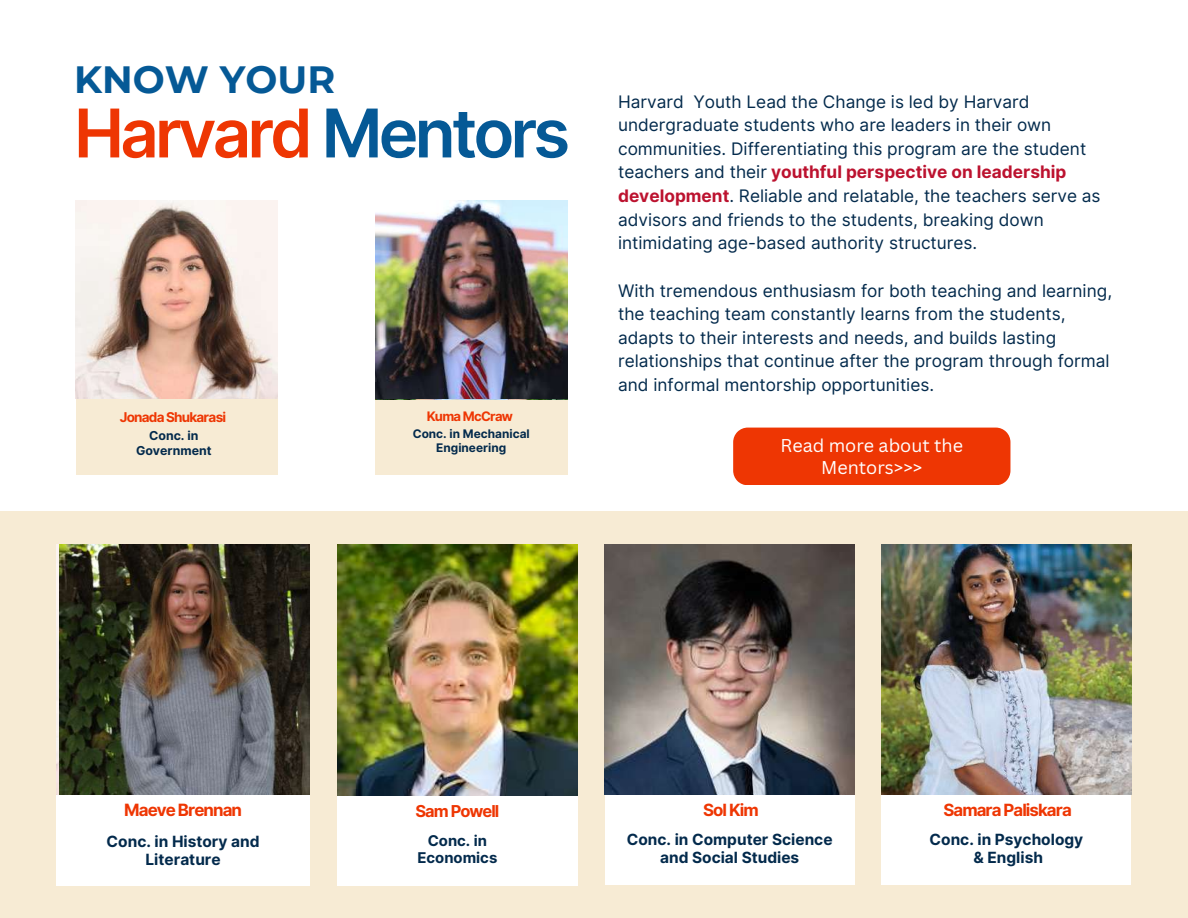
<style>
.page{position:relative;width:1188px;height:918px;background:#fff}
.page>*{position:absolute;margin:0;border:0;box-sizing:border-box;transform-origin:0 0}
.t1{font:600 67.2px "Inter";letter-spacing:-.055em;color:#ee3603}
.t2{font:700 37.95px "Montserrat";color:#055996}
.t3{font:18px/21.3px "Canva Sans";color:#fff;text-align:center}
.t4{font:17.25px/23.7px "Inter";color:#032a4c}
.t5{font:700 16.95px "Inter";letter-spacing:-.055em;color:#ee3603}
.t6{font:700 16.8px "Inter";letter-spacing:-.055em;color:#ee3603}
.t7{font:700 16.35px "Inter";letter-spacing:-.055em;color:#ee3603}
.t8{font:700 15.45px/18px "Inter";color:#032a4c;text-align:center}
.t9{font:700 14.85px/17.4px "Inter";color:#032a4c;text-align:center}
.t10{font:700 13.5px "Inter";letter-spacing:-.055em;color:#ee3603}
.t11{font:700 13.05px "Inter";letter-spacing:-.055em;color:#ee3603}
.t12{font:700 12.3px/14.4px "Inter";color:#032a4c;text-align:center}
.t13{font:700 11.85px/13.8px "Inter";color:#032a4c;text-align:center}
.s1{color:#055996}
.s2{font-weight:700;color:#bc122f}
</style>
<div class="page">
<div style="left:0;top:512px;width:1188px;height:406px;background:#f7ebd4"></div>
<div style="left:733px;top:428px;width:277px;height:57px;background:#ee3603"></div>
<div style="left:375px;top:243px;width:192px;height:232px;background:#f7ebd4"></div>
<img style="left:375px;top:203px;width:193px;height:197px">
<div style="left:76px;top:398px;width:202px;height:77px;background:#f7ebd4"></div>
<img style="left:76px;top:201px;width:201px;height:198px">
<div style="left:57px;top:791px;width:253px;height:94px;background:#fff"></div>
<img style="left:59px;top:544px;width:251px;height:250px">
<div style="left:337px;top:597px;width:241px;height:289px;background:#fff"></div>
<img style="left:337px;top:544px;width:241px;height:251px">
<div style="left:605px;top:599px;width:250px;height:286px;background:#fff"></div>
<img style="left:605px;top:544px;width:250px;height:250px">
<div style="left:882px;top:599px;width:249px;height:286px;background:#fff"></div>
<img style="left:882px;top:544px;width:249px;height:250px">
<h2 class="t2" style="left:74px;top:57px;width:263px">KNOW YOUR</h2>
<h1 class="t1" style="left:74px;top:92px;width:498px">Harvard <span class="s1">Mentors</span></h1>
<p class="t10" style="left:120px;top:409px;width:108px">Jonada Shukarasi</p>
<p class="t12" style="left:136px;top:429px;width:77px">Conc. in<br>Government</p>
<p class="t11" style="left:427px;top:409px;width:88px">Kuma McCraw</p>
<p class="t13" style="left:413px;top:427px;width:119px">Conc. in Mechanical<br>Engineering</p>
<p class="t4" style="left:618px;top:90px;width:484px">Harvard Youth Lead the Change is led by Harvard undergraduate students who are leaders in their own communities. Differentiating this program are the student teachers and their <span class="s2">youthful perspective on leadership development</span>. Reliable and relatable, the teachers serve as advisors and friends to the students, breaking down intimidating age-based authority structures.</p>
<p class="t4" style="left:618px;top:279px;width:496px">With tremendous enthusiasm for both teaching and learning, the teaching team constantly learns from the students, adapts to their interests and needs, and builds lasting relationships that continue after the program through formal and informal mentorship opportunities.</p>
<p class="t3" style="left:781px;top:435px;width:184px">Read more about the<br>Mentors&gt;&gt;&gt;</p>
<p class="t5" style="left:124px;top:800px;width:119px">Maeve Brennan</p>
<p class="t8" style="left:107px;top:832px;width:155px">Conc. in History and<br>Literature</p>
<p class="t7" style="left:415px;top:801px;width:86px">Sam Powell</p>
<p class="t9" style="left:417px;top:832px;width:81px">Conc. in<br>Economics</p>
<p class="t6" style="left:703px;top:800px;width:57px">Sol Kim</p>
<p class="t8" style="left:627px;top:830px;width:207px">Conc. in Computer Science and Social Studies</p>
<p class="t6" style="left:944px;top:800px;width:130px">Samara Paliskara</p>
<p class="t8" style="left:930px;top:830px;width:155px">Conc. in Psychology &amp; English</p>
</div>
